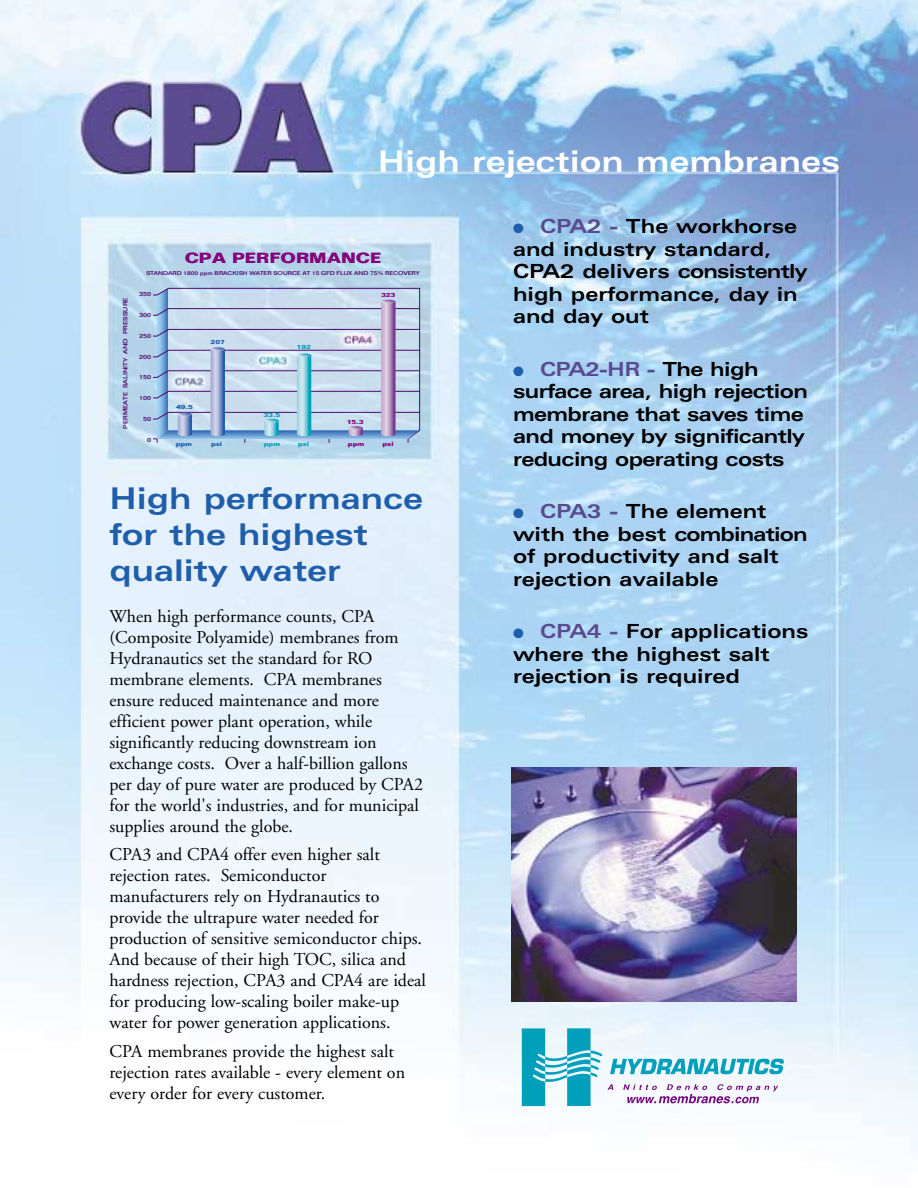
<style>
.page{position:relative;width:918px;height:1188px;background:#fff}
.page>*{position:absolute;margin:0;border:0;box-sizing:border-box;transform-origin:0 0}
.t1{font:700 expanded 30px/36px "Zurich BT";color:#1e5eaa}
.t2{font:700 expanded 30px "Zurich BT";color:#fff}
.t3{font:700 expanded 19.5px/22.5px "Zurich BT";color:#000}
.t4{font:700 expanded 19.5px/22.5px "Zurich BT";letter-spacing:-.03em;color:#000}
.t5{font:18px/21px "Adobe Garamond";color:#000}
.t6{font:700 14.55px "Folio";color:#85007b;scale:1.2 1}
.t7{font:500 6px "Folio";color:#520a6f;scale:1.2 1}
.t8{font:700 6px "Folio";color:#1e5eaa;scale:1.2 1}
.t9{font:700 6px "Folio";color:#00a0bd;scale:1.2 1}
.t10{font:700 6px "Folio";color:#85007b;scale:1.2 1}
.t11{font:500 5.55px "Folio";color:#520a6f;scale:1.2 1}
.s1{color:#1e5eaa}
.s2{color:#5a4a90}
</style>
<div class="page">
<img style="left:0;top:0;width:918px;height:1150px">
<svg style="left:522px;top:1028px;width:263px;height:78px"></svg>
<img style="left:511px;top:767px;width:285px;height:235px">
<svg style="left:152px;top:288px;width:268px;height:155px;background:#b8cae3"></svg>
<svg style="left:381px;top:300px;width:15px;height:4px"></svg>
<h1 class="t2" style="left:378px;top:150px;width:464px">High rejection membranes</h1>
<p class="t7" style="left:123px;top:429px;width:111px;rotate:-90deg">PERMEATE SALINITY AND PRESSURE</p>
<p class="t6" style="left:185px;top:253px;width:165px">CPA PERFORMANCE</p>
<p class="t11" style="left:146px;top:271px;width:229px">STANDARD 1800 ppm BRACKISH WATER SOURCE AT 15 GFD FLUX AND 75% RECOVERY</p>
<p class="t7" style="left:139px;top:292px;width:11px">350</p>
<p class="t7" style="left:139px;top:313px;width:11px">300</p>
<p class="t7" style="left:139px;top:334px;width:11px">250</p>
<p class="t7" style="left:139px;top:354px;width:11px">200</p>
<p class="t7" style="left:139px;top:375px;width:11px">150</p>
<p class="t7" style="left:139px;top:396px;width:11px">100</p>
<p class="t7" style="left:143px;top:417px;width:8px">50</p>
<p class="t7" style="left:147px;top:438px;width:5px">0</p>
<p class="t8" style="left:211px;top:340px;width:13px">207</p>
<p class="t8" style="left:176px;top:405px;width:15px">49.5</p>
<p class="t8" style="left:176px;top:442px;width:15px">ppm</p>
<p class="t8" style="left:211px;top:442px;width:11px">psi</p>
<p class="t9" style="left:297px;top:344px;width:13px">192</p>
<p class="t9" style="left:263px;top:413px;width:15px">33.5</p>
<p class="t9" style="left:264px;top:442px;width:15px">ppm</p>
<p class="t9" style="left:298px;top:442px;width:11px">psi</p>
<p class="t10" style="left:381px;top:293px;width:13px">323</p>
<p class="t10" style="left:347px;top:420px;width:15px">15.3</p>
<p class="t10" style="left:348px;top:442px;width:15px">ppm</p>
<p class="t10" style="left:382px;top:442px;width:11px">psi</p>
<h1 class="t1" style="left:110px;top:484px;width:315px">High performance for the highest quality water</h1>
<p class="t5" style="left:110px;top:607px;width:315px">When high performance counts, CPA (Composite Polyamide) membranes from Hydranautics set the standard for RO membrane elements. CPA membranes ensure reduced maintenance and more efficient power plant operation, while significantly reducing downstream ion exchange costs. Over a half-billion gallons per day of pure water are produced by CPA2 for the world's industries, and for municipal supplies around the globe.</p>
<p class="t5" style="left:110px;top:846px;width:318px">CPA3 and CPA4 offer even higher salt rejection rates. Semiconductor manufacturers rely on Hydranautics to provide the ultrapure water needed for production of sensitive semiconductor chips.<br>And because of their high TOC, silica and hardness rejection, CPA3 and CPA4 are ideal for producing low-scaling boiler make-up water for power generation applications.</p>
<p class="t5" style="left:110px;top:1042px;width:297px">CPA membranes provide the highest salt rejection rates available - every element on every order for every customer.</p>
<p class="t3" style="left:513px;top:217px;width:296px"><span class="s1">●</span> <span class="s2">CPA2 -</span> The workhorse and industry standard,<br>CPA2 delivers consistently high performance, day in and day out</p>
<p class="t4" style="left:513px;top:360px;width:297px"><span class="s1">●</span> <span class="s2">CPA2-HR -</span> The high surface area, high rejection membrane that saves time and money by significantly reducing operating costs</p>
<p class="t3" style="left:513px;top:502px;width:296px"><span class="s1">●</span> <span class="s2">CPA3 -</span> The element with the best combination of productivity and salt rejection available</p>
<p class="t3" style="left:513px;top:622px;width:297px"><span class="s1">●</span> <span class="s2">CPA4 -</span> For applications where the highest salt rejection is required</p>
</div>
